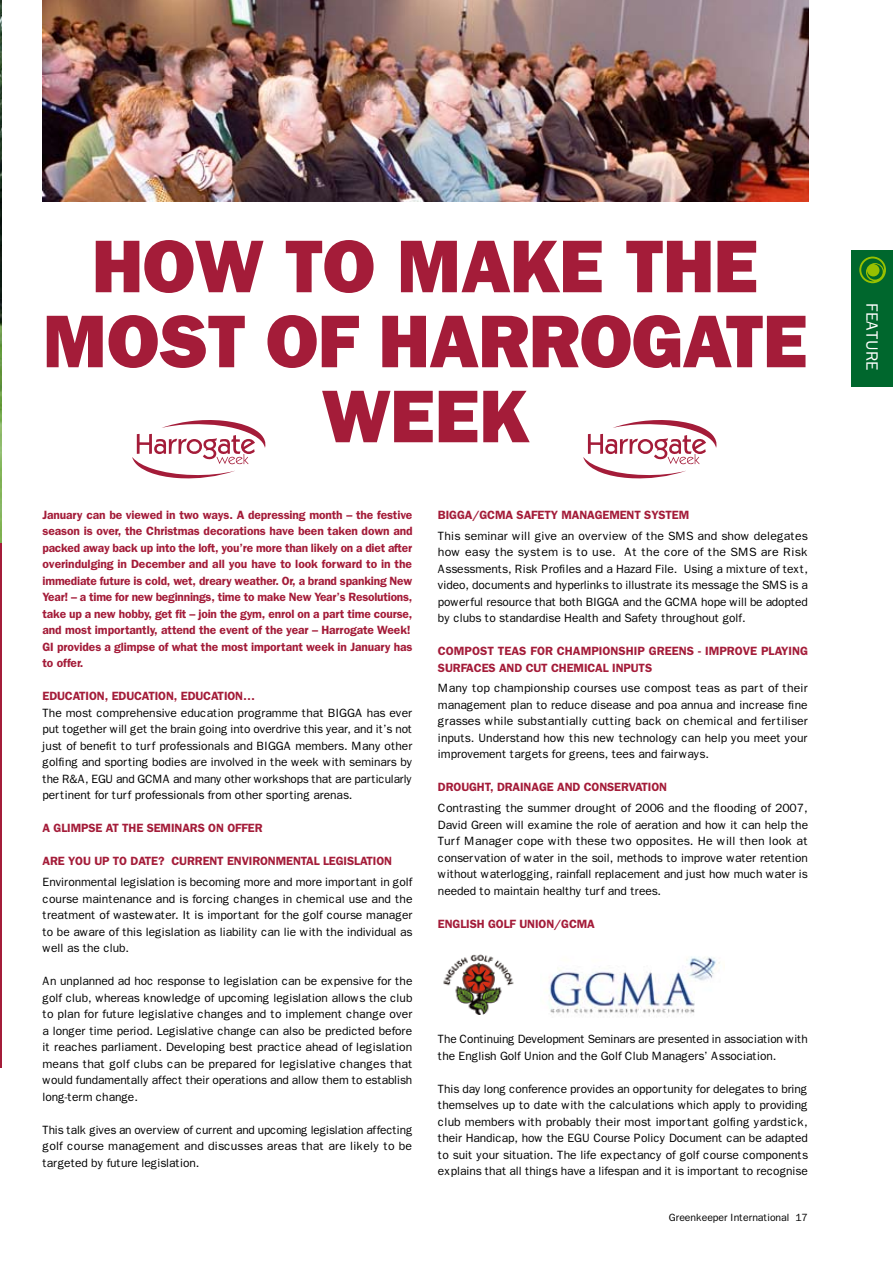
<style>
.page{position:relative;width:893px;height:1263px;background:#fff}
.page>*{position:absolute;margin:0;border:0;box-sizing:border-box;transform-origin:0 0}
.t1{font:800 75px "Franklin Gothic";letter-spacing:-.005em;color:#a41c39}
.t2{font:16.5px "Franklin Gothic";letter-spacing:-.005em;color:#fff}
.t3{font:12px/16.5px "Franklin Gothic";letter-spacing:-.01em;color:#000;text-align:justify}
.t4{font:600 12px/16.5px "Franklin Gothic";letter-spacing:-.01em;color:#a41c39}
.t5{font:10.5px "Franklin Gothic";letter-spacing:-.01em;color:#000}
</style>
<div class="page">
<div style="left:852px;top:251px;width:41px;height:136px;background:#00672d"></div>
<svg style="left:859px;top:257px;width:27px;height:26px"></svg>
<svg style="left:861px;top:258px;width:23px;height:23px"></svg>
<svg style="left:132px;top:420px;width:134px;height:59px"></svg>
<svg style="left:583px;top:420px;width:134px;height:59px"></svg>
<img style="left:43px;top:0;width:765px;height:202px">
<img style="left:443px;top:954px;width:71px;height:60px">
<img style="left:546px;top:957px;width:179px;height:59px">
<img style="left:0;top:0;width:2px;height:544px">
<hr style="left:0;top:544px;width:2px;height:524px;background:#a41c39">
<h1 class="t1" style="left:92px;top:222px;width:417px">HOW TO MAKE</h1>
<h1 class="t1" style="left:626px;top:222px;width:128px">THE</h1>
<h1 class="t1" style="left:43px;top:297px;width:438px">MOST OF HARR</h1>
<h1 class="t1" style="left:579px;top:297px;width:224px">OGATE</h1>
<h1 class="t1" style="left:322px;top:372px;width:53px">WEEK</h1>
<p class="t4" style="left:43px;top:507px;width:372px">January can be viewed in two ways. A depressing month – the festive season is over, the Christmas decorations have been taken down and packed away back up into the loft, you’re more than likely on a diet after overindulging in December and all you have to look forward to in the immediate future is cold, wet, dreary weather. Or, a brand spanking New Year! – a time for new beginnings, time to make New Year’s Resolutions, take up a new hobby, get fit – join the gym, enrol on a part time course, and most importantly, attend the event of the year – Harrogate Week!<br>GI provides a glimpse of what the most important week in January has to offer.</p>
<p class="t4" style="left:43px;top:688px;width:214px">EDUCATION, EDUCATION, EDUCATION…</p>
<p class="t3" style="left:43px;top:705px;width:371px">The most comprehensive education programme that BIGGA has ever put together will get the brain going into overdrive this year, and it’s not just of benefit to turf professionals and BIGGA members. Many other golfing and sporting bodies are involved in the week with seminars by the R&amp;A, EGU and GCMA and many other workshops that are particularly pertinent for turf professionals from other sporting arenas.</p>
<p class="t4" style="left:43px;top:820px;width:222px">A GLIMPSE AT THE SEMINARS ON OFFER</p>
<p class="t4" style="left:43px;top:853px;width:35px">Are you</p>
<p class="t4" style="left:94px;top:853px;width:94px">Up to Date? Current</p>
<p class="t4" style="left:227px;top:853px;width:15px">Environmental</p>
<p class="t4" style="left:323px;top:853px;width:14px">Legislation</p>
<p class="t3" style="left:43px;top:874px;width:372px">Environmental legislation is becoming more and more important in golf course maintenance and is forcing changes in chemical use and the treatment of wastewater. It is important for the golf course manager to be aware of this legislation as liability can lie with the individual as well as the club.</p>
<p class="t3" style="left:43px;top:973px;width:372px">An unplanned ad hoc response to legislation can be expensive for the golf club, whereas knowledge of upcoming legislation allows the club to plan for future legislative changes and to implement change over a longer time period. Legislative change can also be predicted before it reaches parliament. Developing best practice ahead of legislation means that golf clubs can be prepared for legislative changes that would fundamentally affect their operations and allow them to establish long-term change.</p>
<p class="t3" style="left:43px;top:1121px;width:372px">This talk gives an overview of current and upcoming legislation affecting golf course management and discusses areas that are likely to be targeted by future legislation.</p>
<p class="t4" style="left:438px;top:507px;width:94px">BIGGA/GCMA Safety</p>
<p class="t4" style="left:561px;top:507px;width:20px">Management</p>
<p class="t4" style="left:644px;top:507px;width:16px">System</p>
<p class="t3" style="left:438px;top:527px;width:372px">This seminar will give an overview of the SMS and show delegates how easy the system is to use. At the core of the SMS are Risk Assessments, Risk Profiles and a Hazard File. Using a mixture of text, video, documents and hyperlinks to illustrate its message the SMS is a powerful resource that both BIGGA and the GCMA hope will be adopted by clubs to standardise Health and Safety throughout golf.</p>
<p class="t4" style="left:438px;top:643px;width:17px">Compost</p>
<p class="t4" style="left:498px;top:643px;width:15px">Teas</p>
<p class="t4" style="left:530px;top:643px;width:9px">for</p>
<p class="t4" style="left:557px;top:643px;width:17px">Championship</p>
<p class="t4" style="left:649px;top:643px;width:17px">Greens</p>
<p class="t4" style="left:698px;top:643px;width:20px">- Improve</p>
<p class="t4" style="left:761px;top:643px;width:15px">Playing</p>
<p class="t4" style="left:438px;top:659px;width:16px">Surfaces</p>
<p class="t4" style="left:499px;top:659px;width:9px">and</p>
<p class="t4" style="left:526px;top:659px;width:42px">Cut Chemical</p>
<p class="t4" style="left:612px;top:659px;width:12px">Inputs</p>
<p class="t3" style="left:438px;top:680px;width:372px">Many top championship courses use compost teas as part of their management plan to reduce disease and poa annua and increase fine grasses while substantially cutting back on chemical and fertiliser inputs. Understand how this new technology can help you meet your improvement targets for greens, tees and fairways.</p>
<p class="t4" style="left:438px;top:779px;width:17px">Drought</p>
<p class="t4" style="left:490px;top:779px;width:23px">, Drainage</p>
<p class="t4" style="left:557px;top:779px;width:9px">and</p>
<p class="t4" style="left:584px;top:779px;width:16px">Conservation</p>
<p class="t3" style="left:438px;top:800px;width:372px">Contrasting the summer drought of 2006 and the flooding of 2007, David Green will examine the role of aeration and how it can help the Turf Manager cope with these two opposites. He will then look at conservation of water in the soil, methods to improve water retention without waterlogging, rainfall replacement and just how much water is needed to maintain healthy turf and trees.</p>
<p class="t4" style="left:438px;top:915px;width:158px">ENGLISH GOLF UNION/GCMA</p>
<p class="t3" style="left:438px;top:1031px;width:371px">The Continuing Development Seminars are presented in association with the English Golf Union and the Golf Club Managers’ Association.</p>
<p class="t3" style="left:438px;top:1080px;width:372px">This day long conference provides an opportunity for delegates to bring themselves up to date with the calculations which apply to providing club members with probably their most important golfing yardstick, their Handicap, how the EGU Course Policy Document can be adapted to suit your situation. The life expectancy of golf course components explains that all things have a lifespan and it is important to recognise</p>
<p class="t5" style="left:669px;top:1212px;width:140px">Greenkeeper International 17</p>
<h2 class="t2" style="left:881px;top:303px;width:69px;rotate:90deg">FEATURE</h2>
</div>
